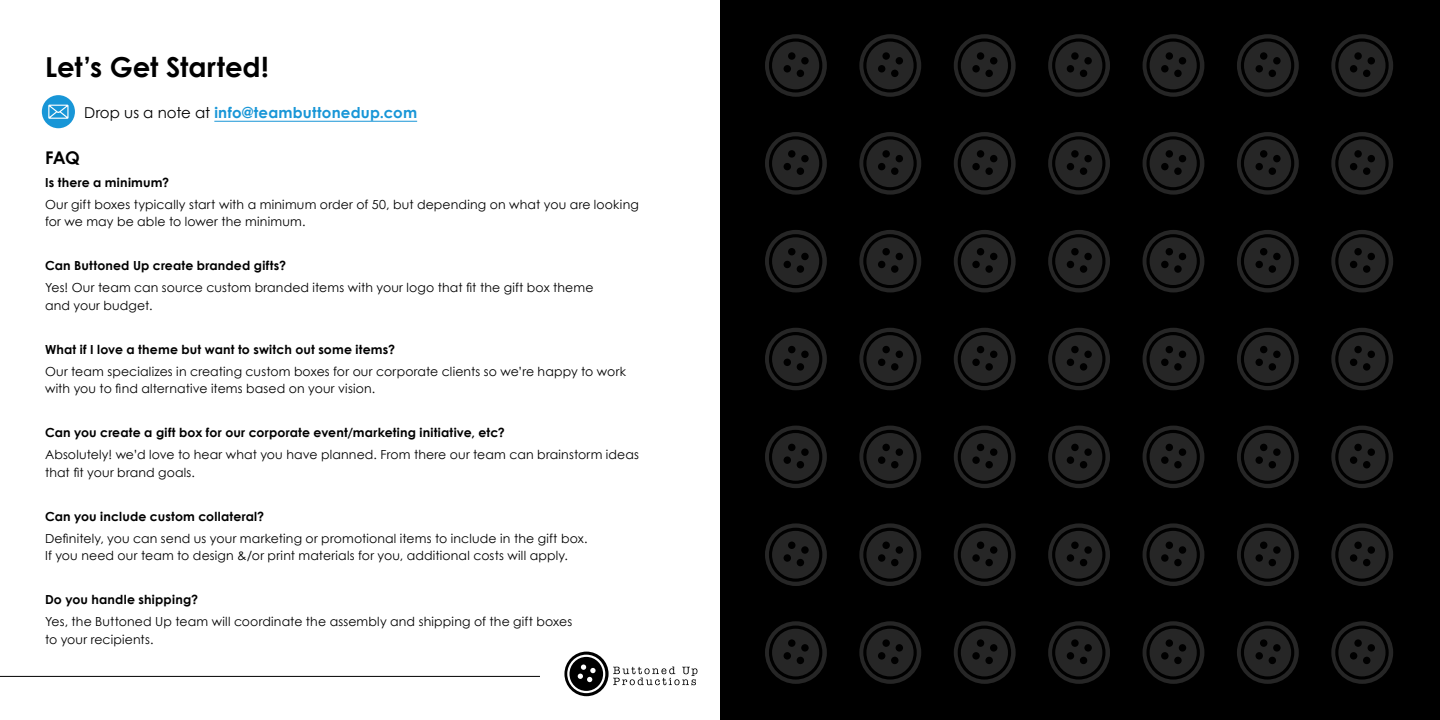
<style>
.page{position:relative;width:1440px;height:720px;background:#fff}
.page>*{position:absolute;margin:0;border:0;box-sizing:border-box;transform-origin:0 0}
.t1{font:700 27.5px "Century Gothic";color:#000}
.t2{font:700 17.5px "Century Gothic";color:#000}
.t3{font:700 15px "Century Gothic";letter-spacing:.015em;color:#1896d7}
.t4{font:12.5px/17.5px "Century Gothic";letter-spacing:.01em;color:#000}
.t5{font:700 12.5px "Century Gothic";letter-spacing:.015em;color:#000}
.s1{font-weight:400;color:#000}
</style>
<div class="page">
<hr style="left:214px;top:121px;width:203px;height:1px;background:#1896d7">
<div style="left:720px;top:0;width:720px;height:720px;background:#000"></div>
<svg style="left:765px;top:34px;width:62px;height:63px"></svg>
<svg style="left:859px;top:34px;width:62px;height:63px"></svg>
<svg style="left:954px;top:34px;width:62px;height:63px"></svg>
<svg style="left:1048px;top:34px;width:62px;height:63px"></svg>
<svg style="left:1143px;top:34px;width:61px;height:63px"></svg>
<svg style="left:1237px;top:34px;width:62px;height:63px"></svg>
<svg style="left:1331px;top:34px;width:62px;height:63px"></svg>
<svg style="left:765px;top:230px;width:62px;height:62px"></svg>
<svg style="left:859px;top:230px;width:62px;height:62px"></svg>
<svg style="left:954px;top:230px;width:62px;height:62px"></svg>
<svg style="left:1048px;top:230px;width:62px;height:62px"></svg>
<svg style="left:1143px;top:230px;width:61px;height:62px"></svg>
<svg style="left:1237px;top:230px;width:62px;height:62px"></svg>
<svg style="left:1331px;top:230px;width:62px;height:62px"></svg>
<svg style="left:765px;top:426px;width:62px;height:62px"></svg>
<svg style="left:859px;top:426px;width:62px;height:62px"></svg>
<svg style="left:954px;top:426px;width:62px;height:62px"></svg>
<svg style="left:1048px;top:426px;width:62px;height:62px"></svg>
<svg style="left:1143px;top:426px;width:61px;height:62px"></svg>
<svg style="left:1237px;top:426px;width:62px;height:62px"></svg>
<svg style="left:1331px;top:426px;width:62px;height:62px"></svg>
<svg style="left:765px;top:132px;width:62px;height:63px"></svg>
<svg style="left:859px;top:132px;width:62px;height:63px"></svg>
<svg style="left:954px;top:132px;width:62px;height:63px"></svg>
<svg style="left:1048px;top:132px;width:62px;height:63px"></svg>
<svg style="left:1143px;top:132px;width:61px;height:63px"></svg>
<svg style="left:1237px;top:132px;width:62px;height:63px"></svg>
<svg style="left:1331px;top:132px;width:62px;height:63px"></svg>
<svg style="left:765px;top:328px;width:62px;height:62px"></svg>
<svg style="left:859px;top:328px;width:62px;height:62px"></svg>
<svg style="left:954px;top:328px;width:62px;height:62px"></svg>
<svg style="left:1048px;top:328px;width:62px;height:62px"></svg>
<svg style="left:1143px;top:328px;width:61px;height:62px"></svg>
<svg style="left:1237px;top:328px;width:62px;height:62px"></svg>
<svg style="left:1331px;top:328px;width:62px;height:62px"></svg>
<svg style="left:765px;top:523px;width:62px;height:63px"></svg>
<svg style="left:859px;top:523px;width:62px;height:63px"></svg>
<svg style="left:954px;top:523px;width:62px;height:63px"></svg>
<svg style="left:1048px;top:523px;width:62px;height:63px"></svg>
<svg style="left:1143px;top:523px;width:61px;height:63px"></svg>
<svg style="left:1237px;top:523px;width:62px;height:63px"></svg>
<svg style="left:1331px;top:523px;width:62px;height:63px"></svg>
<svg style="left:765px;top:621px;width:62px;height:63px"></svg>
<svg style="left:859px;top:621px;width:62px;height:63px"></svg>
<svg style="left:954px;top:621px;width:62px;height:63px"></svg>
<svg style="left:1048px;top:621px;width:62px;height:63px"></svg>
<svg style="left:1143px;top:621px;width:61px;height:63px"></svg>
<svg style="left:1237px;top:621px;width:62px;height:63px"></svg>
<svg style="left:1331px;top:621px;width:62px;height:63px"></svg>
<hr style="left:0;top:676px;width:540px;height:1px;background:#000">
<svg style="left:564px;top:652px;width:134px;height:44px"></svg>
<div style="left:42px;top:95px;width:33px;height:33px;background:#1896d7;border-radius:50%"></div>
<svg style="left:48px;top:105px;width:21px;height:14px"></svg>
<h1 class="t1" style="left:45px;top:50px;width:225px">Let’s Get Started!</h1>
<p class="t3" style="left:84px;top:103px;width:334px"><span class="s1">Drop us a note at</span> info@teambuttonedup.com</p>
<h2 class="t2" style="left:45px;top:146px;width:36px">FAQ</h2>
<p class="t5" style="left:45px;top:174px;width:126px">Is there a minimum?</p>
<p class="t4" style="left:45px;top:195px;width:595px">Our gift boxes typically start with a minimum order of 50, but depending on what you are looking for we may be able to lower the minimum.</p>
<p class="t5" style="left:45px;top:258px;width:243px">Can Buttoned Up create branded gifts?</p>
<p class="t4" style="left:45px;top:279px;width:550px">Yes! Our team can source custom branded items with your logo that fit the gift box theme and your budget.</p>
<p class="t5" style="left:45px;top:341px;width:352px">What if I love a theme but want to switch out some items?</p>
<p class="t4" style="left:45px;top:362px;width:583px">Our team specializes in creating custom boxes for our corporate clients so we’re happy to work with you to find alternative items based on your vision.</p>
<p class="t5" style="left:45px;top:425px;width:461px">Can you create a gift box for our corporate event/marketing initiative, etc?</p>
<p class="t4" style="left:45px;top:446px;width:596px">Absolutely! we’d love to hear what you have planned. From there our team can brainstorm ideas that fit your brand goals.</p>
<p class="t5" style="left:45px;top:508px;width:221px">Can you include custom collateral?</p>
<p class="t4" style="left:45px;top:529px;width:544px">Definitely, you can send us your marketing or promotional items to include in the gift box.<br>If you need our team to design &amp;/or print materials for you, additional costs will apply.</p>
<p class="t5" style="left:45px;top:592px;width:155px">Do you handle shipping?</p>
<p class="t4" style="left:45px;top:613px;width:529px">Yes, the Buttoned Up team will coordinate the assembly and shipping of the gift boxes to your recipients.</p>
</div>
